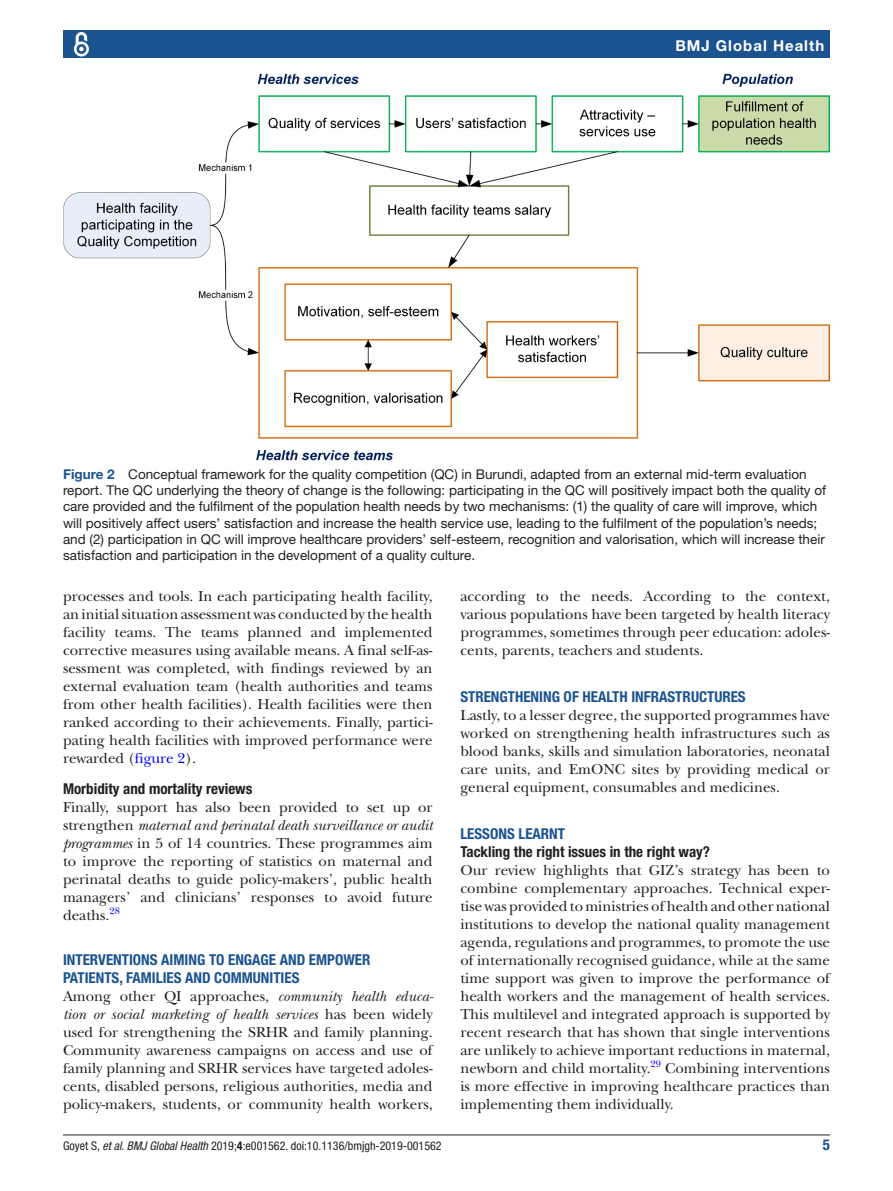
<style>
.page{position:relative;width:893px;height:1191px;background:#fff}
.page>*{position:absolute;margin:0;border:0;box-sizing:border-box;transform-origin:0 0}
.t1{font:15px/18px "New Baskerville";color:#231f20;text-align:justify}
.t2{font:700 condensed 15px/18px "Helvetica Neue LT Std";color:#1b5391}
.t3{font:700 condensed 15px "Helvetica Neue LT Std";color:#231f20}
.t4{font:700 15px "Helvetica Neue LT Std";letter-spacing:.065em;color:#fff}
.t5{font:13.5px/16.2px "Helvetica Neue LT Std";color:#231f20}
.t6{font:condensed 12px "Helvetica Neue LT Std";color:#231f20}
.t7{font:9.9px "New Baskerville";color:#00f}
.s1{font-weight:700;color:#1b5391}
.s2{color:#00f}
.s3{font-style:italic}
.s4{font-weight:700}
</style>
<div class="page">
<hr style="left:63px;top:1134px;width:767px;height:1px;background:#231f20">
<div style="left:63px;top:31px;width:767px;height:27px;background:#1b5391"></div>
<svg style="left:74px;top:32px;width:15px;height:25px"></svg>
<div style="left:78px;top:45px;width:7px;height:8px;border:1px solid #1b5391;border-radius:50%"></div>
<img style="left:63px;top:73px;width:767px;height:388px">
<p class="t4" style="left:675px;top:36px;width:150px">BMJ Global Health</p>
<p class="t5" style="left:63px;top:466px;width:765px"><span class="s1">Figure 2</span> Conceptual framework for the quality competition (QC) in Burundi, adapted from an external mid-term evaluation report. The QC underlying the theory of change is the following: participating in the QC will positively impact both the quality of care provided and the fulfilment of the population health needs by two mechanisms: (1) the quality of care will improve, which will positively affect users’ satisfaction and increase the health service use, leading to the fulfilment of the population’s needs; and (2) participation in QC will improve healthcare providers’ self-esteem, recognition and valorisation, which will increase their satisfaction and participation in the development of a quality culture.</p>
<p class="t1" style="left:63px;top:587px;width:371px">processes and tools. In each participating health facility, an initial situation assessment was conducted by the health facility teams. The teams planned and implemented corrective measures using available means. A final self-as&shy;sessment was completed, with findings reviewed by an external evaluation team (health authorities and teams from other health facilities). Health facilities were then ranked according to their achievements. Finally, partici&shy;pating health facilities with improved performance were rewarded (<span class="s2">figure 2</span>).</p>
<p class="t3" style="left:63px;top:780px;width:191px">MORBIDITY AND MORTALITY REVIEWS</p>
<p class="t1" style="left:63px;top:798px;width:371px">Finally, support has also been provided to set up or strengthen <span class="s3">maternal and perinatal death surveillance or audit programmes</span> in 5 of 14 countries. These programmes aim to improve the reporting of statistics on maternal and perinatal deaths to guide policy-makers’, public health managers’ and clinicians’ responses to avoid future deaths.</p>
<p class="t1" style="left:460px;top:587px;width:371px">according to the needs. According to the context, various populations have been targeted by health literacy programmes, sometimes through peer education: adoles&shy;cents, parents, teachers and students.</p>
<p class="t2" style="left:460px;top:687px;width:286px">STRENGTHENING OF HEALTH INFRASTRUCTURES</p>
<p class="t1" style="left:460px;top:706px;width:371px">Lastly, to a lesser degree, the supported programmes have worked on strengthening health infrastructures such as blood banks, skills and simulation laboratories, neonatal care units, and EmONC sites by providing medical or general equipment, consumables and medicines.</p>
<p class="t2" style="left:460px;top:824px;width:103px">LESSONS LEARNT</p>
<p class="t3" style="left:460px;top:843px;width:251px">TACKLING THE RIGHT ISSUES IN THE RIGHT WAY?</p>
<p class="t1" style="left:460px;top:861px;width:371px">Our review highlights that GIZ’s strategy has been to combine complementary approaches. Technical exper&shy;tise was provided to ministries of health and other national institutions to develop the national quality management agenda, regulations and programmes, to promote the use of internationally recognised guidance, while at the same time support was given to improve the performance of health workers and the management of health services.<br>This multilevel and integrated approach is supported by recent research that has shown that single interventions are unlikely to achieve important reductions in maternal, newborn and child mortality.</p>
<p class="t7" style="left:109px;top:904px;width:12px">28</p>
<p class="t2" style="left:63px;top:950px;width:309px;text-indent:125px">NG TO ENGAGE AND EMPOWER<br>PATIENTS, FAMILIES AND COMMUNITIES</p>
<p class="t1" style="left:63px;top:987px;width:372px">Among other QI approaches, <span class="s3">community health educa&shy;tion or social marketing of health services</span> has been widely used for strengthening the SRHR and family planning.<br>Community awareness campaigns on access and use of family planning and SRHR services have targeted adoles&shy;cents, disabled persons, religious authorities, media and policy-makers, students, or community health workers,</p>
<p class="t2" style="left:63px;top:950px;width:106px">INTERVENTIONS AIMI</p>
<p class="t7" style="left:651px;top:1057px;width:12px">29</p>
<p class="t1" style="left:460px;top:1059px;width:371px;text-indent:205px">Combining interventions is more effective in improving healthcare practices than implementing them individually.</p>
<p class="t6" style="left:63px;top:1138px;width:380px">Goyet S, <span class="s3">et al</span>. <span class="s3">BMJ Global Health</span> 2019;<span class="s4">4</span>:e001562. doi:10.1136/bmjgh-2019-001562</p>
<p class="t2" style="left:823px;top:1135px;width:9px">5</p>
</div>
